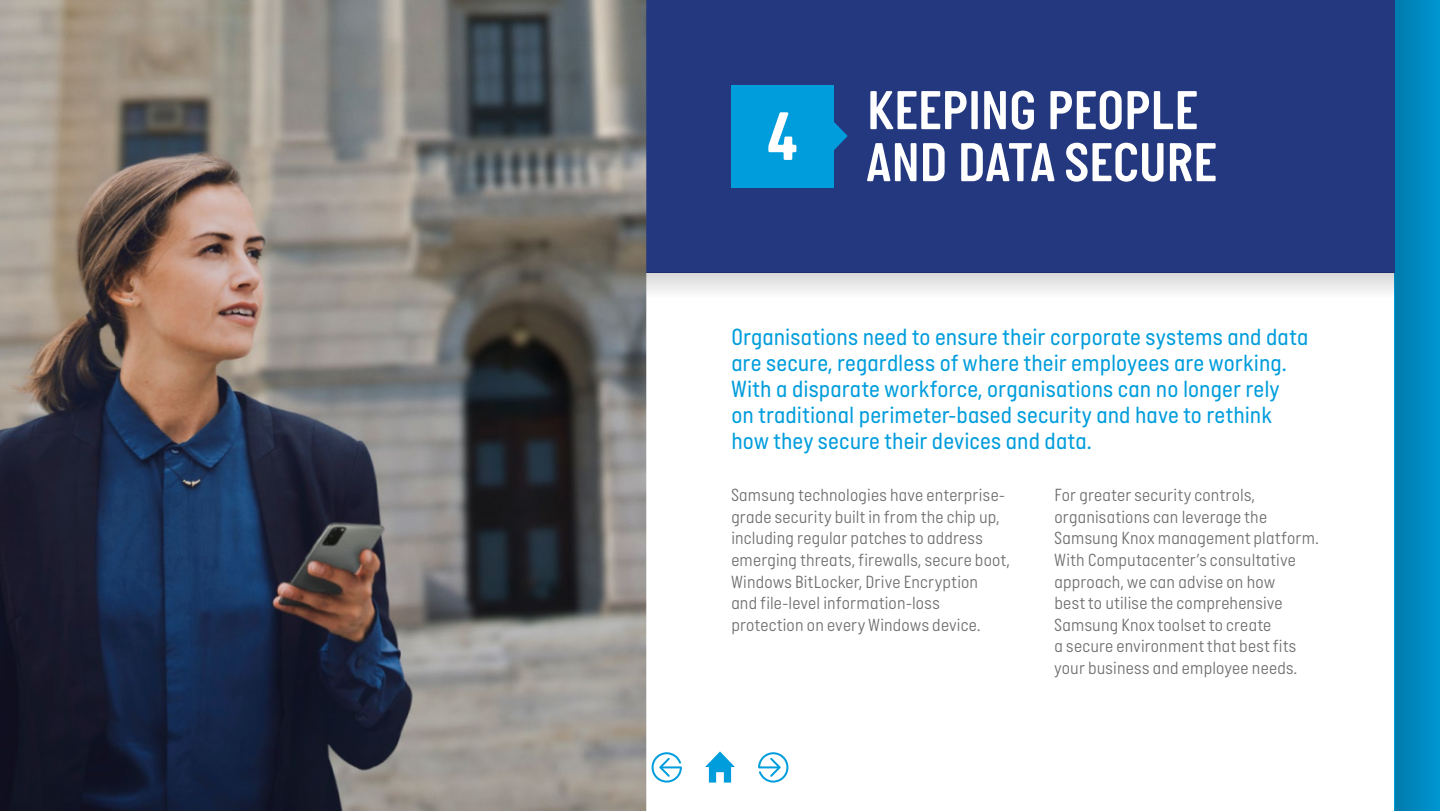
<style>
.page{position:relative;width:1440px;height:811px;background:#fff}
.page>*{position:absolute;margin:0;border:0;box-sizing:border-box;transform-origin:0 0}
.t1{font:56px/52px "Italian Plate No One D Bd";letter-spacing:.005em;color:#fff}
.t2{font:24px/26px "Italian Plate No One";letter-spacing:.005em;color:#009ddc}
.t3{font:300 18px/21.6px "Italian Plate No One";letter-spacing:.015em;color:#706f6f}
.s1{font-family:"Italian Plate No One";font-weight:700;font-size:70px}
</style>
<div class="page">
<div style="left:1395px;top:0;width:45px;height:811px;background:linear-gradient(to right,#007bac,#0095d2)"></div>
<div style="left:646px;top:0;width:749px;height:272px;background:#24387f"></div>
<div style="left:646px;top:272px;width:749px;height:36px;background:linear-gradient(to bottom,#d9d9d9,#fff)"></div>
<img style="left:0;top:0;width:646px;height:811px">
<div style="left:731px;top:85px;width:102px;height:102px;background:#009ddc"></div>
<svg style="left:833px;top:121px;width:15px;height:30px"></svg>
<svg style="left:705px;top:751px;width:30px;height:32px"></svg>
<svg style="left:639px;top:745px;width:43px;height:66px"></svg>
<h1 class="t1" style="left:867px;top:84px;width:351px;text-indent:-100px"><span class="s1">4</span> KEEPING PEOPLE<br>AND DATA SECURE</h1>
<p class="t2" style="left:731px;top:324px;width:579px">Organisations need to ensure their corporate systems and data are secure, regardless of where their employees are working.<br>With a disparate workforce, organisations can no longer rely<br>on traditional perimeter-based security and have to rethink how they secure their devices and data.</p>
<p class="t3" style="left:731px;top:485px;width:280px">Samsung technologies have enterprise&shy;grade security built in from the chip up, including regular patches to address emerging threats, firewalls, secure boot, Windows BitLocker, Drive Encryption<br>and file-level information-loss protection on every Windows device.</p>
<p class="t3" style="left:1054px;top:485px;width:266px">For greater security controls, organisations can leverage the Samsung Knox management platform.<br>With Computacenter’s consultative approach, we can advise on how<br>best to utilise the comprehensive Samsung Knox toolset to create<br>a secure environment that best fits your business and employee needs.</p>
</div>
